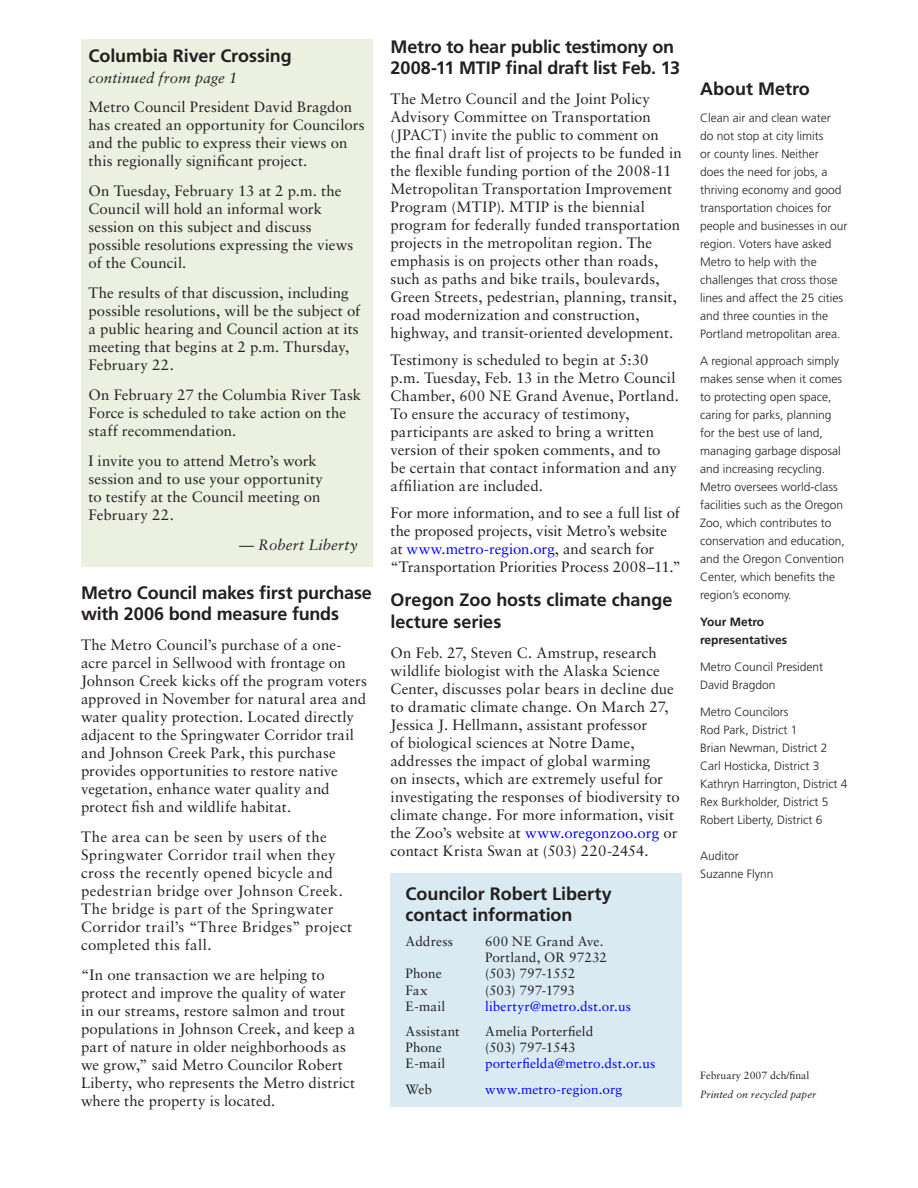
<style>
.page{position:relative;width:918px;height:1188px;background:#fff}
.page>*{position:absolute;margin:0;border:0;box-sizing:border-box;transform-origin:0 0}
.Heading_1{font:700 18px/21.6px "Frutiger LT Std";letter-spacing:-.01em;color:#231f20}
.Message_text{font:15px/18px "Sabon LT Std";letter-spacing:.005em;color:#231f20}
.Message_text-2{font:15px/18px "Sabon LT Std";letter-spacing:.025em;color:#231f20}
.Message_signature{font:italic 15px "Sabon LT Std";letter-spacing:.015em;color:#231f20}
.t1{font:13.5px "Sabon LT Std";letter-spacing:.005em;color:#231f20}
.t2{font:13.5px "Sabon LT Std";letter-spacing:.015em;color:#00f}
.t3{font:300 12px/18px "Frutiger LT Std";color:#231f20}
.t4{font:700 12px/18px "Frutiger LT Std";color:#231f20}
.t5{font:italic 10.5px "Sabon LT Std";color:#231f20}
.t6{font:10.5px "Sabon LT Std";color:#231f20}
.s1{color:#00f}
</style>
<div class="page">
<div style="left:81px;top:39px;width:292px;height:66px;background:#ebf0e1"></div>
<div style="left:391px;top:873px;width:291px;height:234px;background:#d9eaf3"></div>
<div style="left:81px;top:100px;width:292px;height:467px;background:#ebf0e1"></div>
<p class="Heading_1" style="left:88px;top:45px;width:205px">Columbia River Crossing</p>
<p class="Message_signature" style="left:88px;top:69px;width:150px">continued from page 1</p>
<p class="Message_text" style="left:88px;top:97px;width:278px">Metro Council President David Bragdon has created an opportunity for Councilors and the public to express their views on this regionally significant project.</p>
<p class="Message_text" style="left:88px;top:181px;width:266px">On Tuesday, February 13 at 2 p.m. the<br>Council will hold an informal work session on this subject and discuss possible resolutions expressing the views of the Council.</p>
<p class="Message_text" style="left:88px;top:283px;width:273px">The results of that discussion, including possible resolutions, will be the subject of a public hearing and Council action at its meeting that begins at 2 p.m. Thursday, February 22.</p>
<p class="Message_text" style="left:88px;top:385px;width:274px">On February 27 the Columbia River Task<br>Force is scheduled to take action on the staff recommendation.</p>
<p class="Message_text" style="left:88px;top:451px;width:236px">I invite you to attend Metro’s work session and to use your opportunity to testify at the Council meeting on<br>February 22.</p>
<p class="Message_signature" style="left:239px;top:536px;width:120px">— Robert Liberty</p>
<p class="Heading_1" style="left:81px;top:582px;width:292px">Metro Council makes first purchase with 2006 bond measure funds</p>
<p class="Message_text" style="left:81px;top:636px;width:288px">The Metro Council’s purchase of a one&shy;acre parcel in Sellwood with frontage on Johnson Creek kicks off the program voters approved in November for natural area and water quality protection. Located directly adjacent to the Springwater Corridor trail and Johnson Creek Park, this purchase provides opportunities to restore native vegetation, enhance water quality and protect fish and wildlife habitat.</p>
<p class="Message_text-2" style="left:81px;top:828px;width:273px">The area can be seen by users of the Springwater Corridor trail when they cross the recently opened bicycle and pedestrian bridge over Johnson Creek.<br>The bridge is part of the Springwater Corridor trail’s “Three Bridges” project completed this fall.</p>
<p class="Message_text" style="left:81px;top:966px;width:276px">“In one transaction we are helping to protect and improve the quality of water in our streams, restore salmon and trout populations in Johnson Creek, and keep a part of nature in older neighborhoods as we grow,” said Metro Councilor Robert Liberty, who represents the Metro district where the property is located.</p>
<p class="Heading_1" style="left:391px;top:36px;width:291px">Metro to hear public testimony on<br>2008-11 MTI P final draft list Feb. 13</p>
<p class="Message_text" style="left:391px;top:90px;width:293px">The Metro Council and the Joint Policy Advisory Committee on Transportation (JPACT) invite the public to comment on the final draft list of projects to be funded in the flexible funding portion of the 2008-11<br>Metropolitan Transportation Improvement Program (MTIP). MTIP is the biennial program for federally funded transportation projects in the metropolitan region. The emphasis is on projects other than roads, such as paths and bike trails, boulevards, Green Streets, pedestrian, planning, transit, road modernization and construction, highway, and transit-oriented development.</p>
<p class="Message_text" style="left:391px;top:351px;width:290px">Testimony is scheduled to begin at 5:30 p.m. Tuesday, Feb. 13 in the Metro Council Chamber, 600 NE Grand Avenue, Portland.<br>To ensure the accuracy of testimony, participants are asked to bring a written version of their spoken comments, and to be certain that contact information and any affiliation are included.</p>
<p class="Message_text" style="left:391px;top:504px;width:292px">For more information, and to see a full list of the proposed projects, visit Metro’s website at <span class="s1">www.metro-region.org</span>, and search for “Transportation Priorities Process 2008–11.”</p>
<p class="Heading_1" style="left:391px;top:589px;width:283px">Oregon Zoo hosts climate change lecture series</p>
<p class="Message_text" style="left:391px;top:643px;width:291px">On Feb. 27, Steven C. Amstrup, research wildlife biologist with the Alaska Science Center, discusses polar bears in decline due to dramatic climate change. On March 27, Jessica J. Hellmann, assistant professor<br>of biological sciences at Notre Dame, addresses the impact of global warming<br>on insects, which are extremely useful for investigating the responses of biodiversity to climate change. For more information, visit the Zoo’s website at <span class="s1">www.oregonzoo.org</span> or contact Krista Swan at (503) 220-2454.</p>
<p class="Heading_1" style="left:406px;top:883px;width:208px">Councilor Robert Liberty</p>
<p class="Heading_1" style="left:406px;top:904px;width:168px">contact information</p>
<p class="t1" style="left:406px;top:933px;width:49px">Address</p>
<p class="t1" style="left:485px;top:933px;width:120px">600 NE Grand Ave.</p>
<p class="t1" style="left:485px;top:950px;width:123px">Portland, OR 97232</p>
<p class="t1" style="left:406px;top:966px;width:38px">Phone</p>
<p class="t1" style="left:485px;top:966px;width:92px">(503) 797-1552</p>
<p class="t1" style="left:406px;top:982px;width:24px">Fax</p>
<p class="t1" style="left:485px;top:982px;width:91px">(503) 797-1793</p>
<p class="t1" style="left:406px;top:998px;width:41px">E-mail</p>
<p class="t2" style="left:485px;top:998px;width:147px">libertyr@metro.dst.or.us</p>
<p class="t1" style="left:406px;top:1023px;width:56px">Assistant</p>
<p class="t1" style="left:485px;top:1023px;width:110px">Amelia Porterfield</p>
<p class="t1" style="left:406px;top:1040px;width:38px">Phone</p>
<p class="t1" style="left:485px;top:1040px;width:92px">(503) 797-1543</p>
<p class="t1" style="left:406px;top:1056px;width:41px">E-mail</p>
<p class="t2" style="left:485px;top:1056px;width:172px">porterfielda@metro.dst.or.us</p>
<p class="t1" style="left:406px;top:1081px;width:28px">Web</p>
<p class="t2" style="left:485px;top:1081px;width:139px">www.metro-region.org</p>
<p class="Heading_1" style="left:700px;top:78px;width:111px">About Metro</p>
<p class="t3" style="left:700px;top:109px;width:149px">Clean air and clean water<br>do not stop at city limits<br>or county lines. Neither<br>does the need for jobs, a thriving economy and good transportation choices for people and businesses in our region. Voters have asked<br>Metro to help with the challenges that cross those lines and affect the 25 cities and three counties in the<br>Portland metropolitan area.</p>
<p class="t3" style="left:700px;top:352px;width:146px">A regional approach simply makes sense when it comes to protecting open space, caring for parks, planning for the best use of land, managing garbage disposal and increasing recycling.<br>Metro oversees world-class facilities such as the Oregon<br>Zoo, which contributes to conservation and education, and the Oregon Convention<br>Center, which benefits the region’s economy.</p>
<p class="t4" style="left:700px;top:612px;width:88px">Your Metro representatives</p>
<p class="t3" style="left:700px;top:658px;width:124px">Metro Council President<br>David Bragdon</p>
<p class="t3" style="left:700px;top:703px;width:90px">Metro Councilors</p>
<p class="t3" style="left:700px;top:721px;width:99px">Rod Park, District 1</p>
<p class="t3" style="left:700px;top:739px;width:129px">Brian Newman, District 2</p>
<p class="t3" style="left:700px;top:757px;width:121px">Carl Hosticka, District 3</p>
<p class="t3" style="left:700px;top:775px;width:149px">Kathryn Harrington, District 4</p>
<p class="t3" style="left:700px;top:793px;width:130px">Rex Burkholder, District 5</p>
<p class="t3" style="left:700px;top:811px;width:124px">Robert Liberty, District 6</p>
<p class="t3" style="left:700px;top:847px;width:40px">Auditor</p>
<p class="t3" style="left:700px;top:865px;width:75px">Suzanne Flynn</p>
<p class="t6" style="left:700px;top:1069px;width:111px">February 2007 dch/final</p>
<p class="t5" style="left:700px;top:1088px;width:117px">Printed on recycled paper</p>
</div>
